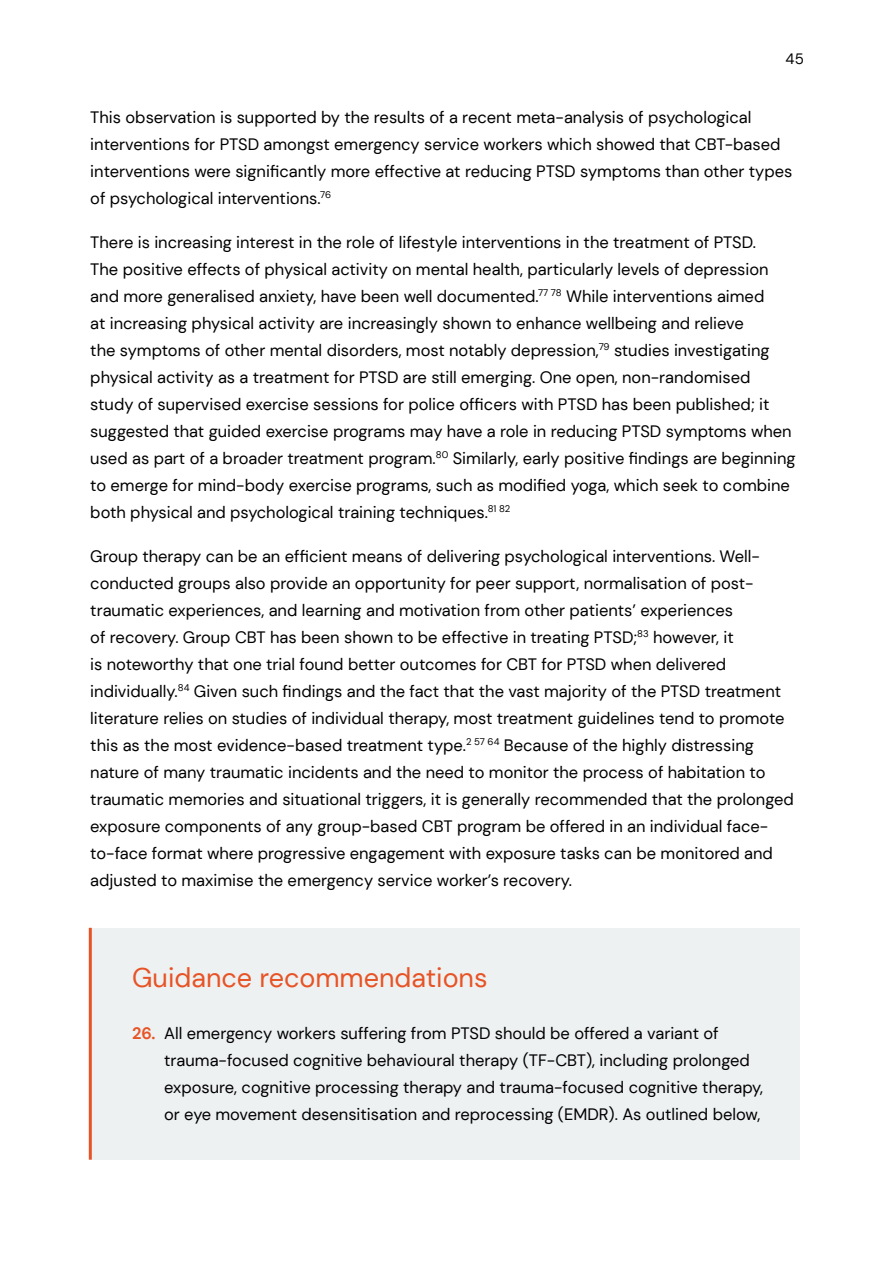
<style>
.page{position:relative;width:893px;height:1263px;background:#fff}
.page>*{position:absolute;margin:0;border:0;box-sizing:border-box;transform-origin:0 0}
.Body{font:27px "DM Sans";color:#e75325}
.Body-2{font:16.5px/27px "DM Sans";color:#000}
.t1{font:15px "DM Sans";color:#000}
.s1{font-weight:700;color:#e75325}
</style>
<div class="page">
<div style="left:90px;top:928px;width:710px;height:232px;background:#eef1f2"></div>
<hr style="left:89px;top:928px;width:3px;height:232px;background:#e75325">
<p class="t1" style="left:786px;top:49px;width:20px">45</p>
<p class="Body-2" style="left:90px;top:103px;width:704px">This observation is supported by the results of a recent meta-analysis of psychological interventions for PTSD amongst emergency service workers which showed that CBT-based interventions were significantly more effective at reducing PTSD symptoms than other types of psychological interventions.<sup>76</sup></p>
<p class="Body-2" style="left:90px;top:228px;width:707px">There is increasing interest in the role of lifestyle interventions in the treatment of PTSD.<br>The positive effects of physical activity on mental health, particularly levels of depression and more generalised anxiety, have been well documented.<sup>77</sup> <sup>78</sup> While interventions aimed<br>at increasing physical activity are increasingly shown to enhance wellbeing and relieve<br>the symptoms of other mental disorders, most notably depression,<sup>79</sup> studies investigating physical activity as a treatment for PTSD are still emerging. One open, non-randomised study of supervised exercise sessions for police officers with PTSD has been published; it suggested that guided exercise programs may have a role in reducing PTSD symptoms when used as part of a broader treatment program.<sup>80</sup> Similarly, early positive findings are beginning to emerge for mind-body exercise programs, such as modified yoga, which seek to combine both physical and psychological training techniques.<sup>81</sup> <sup>82</sup></p>
<p class="Body-2" style="left:90px;top:542px;width:705px">Group therapy can be an efficient means of delivering psychological interventions. Well&shy;conducted groups also provide an opportunity for peer support, normalisation of post&shy;traumatic experiences, and learning and motivation from other patients’ experiences<br>of recovery. Group CBT has been shown to be effective in treating PTSD;<sup>83</sup> however, it<br>is noteworthy that one trial found better outcomes for CBT for PTSD when delivered individually.<sup>84</sup> Given such findings and the fact that the vast majority of the PTSD treatment literature relies on studies of individual therapy, most treatment guidelines tend to promote this as the most evidence-based treatment type.<sup>2</sup> <sup>57</sup> <sup>64</sup> Because of the highly distressing nature of many traumatic incidents and the need to monitor the process of habitation to traumatic memories and situational triggers, it is generally recommended that the prolonged exposure components of any group-based CBT program be offered in an individual face&shy;to-face format where progressive engagement with exposure tasks can be monitored and adjusted to maximise the emergency service worker’s recovery.</p>
<p class="Body" style="left:132px;top:961px;width:357px">Guidance recommendations</p>
<p class="Body-2" style="left:164px;top:1020px;width:601px;text-indent:-32px"><span class="s1">26.</span> All emergency workers suffering from PTSD should be offered a variant of trauma-focused cognitive behavioural therapy (TF-CBT), including prolonged exposure, cognitive processing therapy and trauma-focused cognitive therapy, or eye movement desensitisation and reprocessing (EMDR). As outlined below,</p>
</div>
